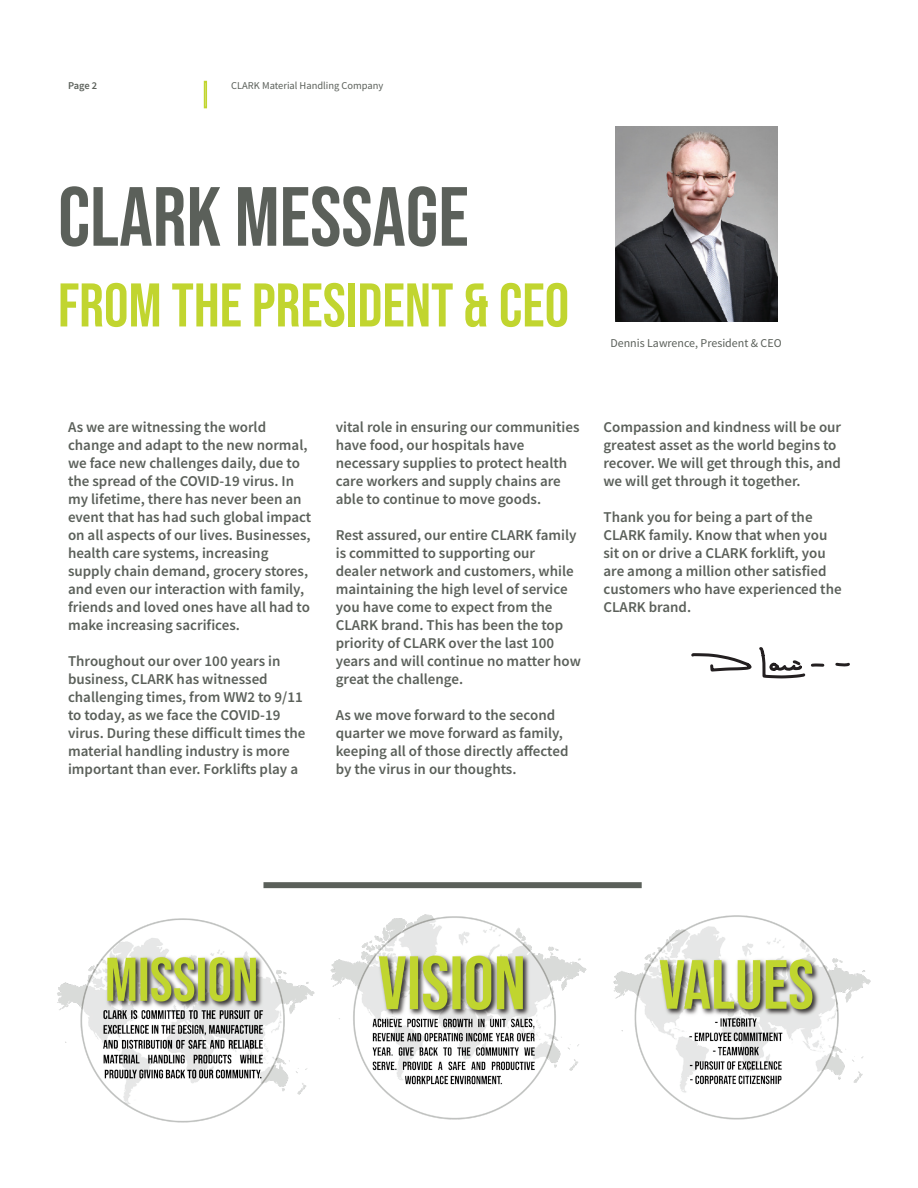
<style>
.page{position:relative;width:918px;height:1188px;background:#fff}
.page>*{position:absolute;margin:0;border:0;box-sizing:border-box;transform-origin:0 0}
.t1{font:83.7px "Bebas Neue";color:#5b605a}
.t2{font:61.5px "Bebas Neue";color:#c1d52f}
.CONTENT{font:600 15px/18px "Source Sans Pro";color:#5b605a}
.CONTENT-2{font:12px "Source Sans Pro";color:#5b605a}
.CONTENT-3{font:10.5px "Source Sans Pro";color:#5b605a}
.CONTENT-4{font:600 10.5px "Source Sans Pro";color:#5b605a}
</style>
<div class="page">
<div style="left:204px;top:81px;width:3px;height:27px;background:#fff;border:2px solid #c1d52f"></div>
<div style="left:263px;top:882px;width:379px;height:6px;background:#5b605a"></div>
<img style="left:57px;top:918px;width:258px;height:205px">
<img style="left:330px;top:914px;width:257px;height:206px">
<img style="left:613px;top:915px;width:258px;height:205px">
<svg style="left:691px;top:647px;width:159px;height:32px"></svg>
<img style="left:616px;top:126px;width:162px;height:195px">
<p class="CONTENT-4" style="left:68px;top:79px;width:31px">Page 2</p>
<p class="CONTENT-3" style="left:231px;top:79px;width:154px">CLARK Material Handling Company</p>
<p class="t1" style="left:58px;top:169px;width:412px">CLARK MESSAGE</p>
<p class="t2" style="left:58px;top:270px;width:513px">FROM THE PRESIDENT &amp; CEO</p>
<p class="CONTENT-2" style="left:610px;top:336px;width:173px">Dennis Lawrence, President &amp; CEO</p>
<p class="CONTENT" style="left:68px;top:418px;width:245px">As we are witnessing the world change and adapt to the new normal, we face new challenges daily, due to the spread of the COVID-19 virus. In my lifetime, there has never been an event that has had such global impact on all aspects of our lives. Businesses, health care systems, increasing supply chain demand, grocery stores, and even our interaction with family, friends and loved ones have all had to make increasing sacrifices.</p>
<p class="CONTENT" style="left:68px;top:652px;width:239px">Throughout our over 100 years in business, CLARK has witnessed challenging times, from WW2 to 9/11 to today, as we face the COVID-19 virus. During these difficult times the material handling industry is more important than ever. Forklifts play a</p>
<p class="CONTENT" style="left:336px;top:418px;width:245px">vital role in ensuring our communities have food, our hospitals have necessary supplies to protect health care workers and supply chains are able to continue to move goods.</p>
<p class="CONTENT" style="left:336px;top:526px;width:247px">Rest assured, our entire CLARK family is committed to supporting our<br>dealer network and customers, while maintaining the high level of service you have come to expect from the CLARK brand. This has been the top priority of CLARK over the last 100 years and will continue no matter how great the challenge.</p>
<p class="CONTENT" style="left:336px;top:706px;width:234px">As we move forward to the second quarter we move forward as family, keeping all of those directly affected by the virus in our thoughts.</p>
<p class="CONTENT" style="left:603px;top:418px;width:239px">Compassion and kindness will be our greatest asset as the world begins to recover. We will get through this, and we will get through it together.</p>
<p class="CONTENT" style="left:603px;top:508px;width:240px">Thank you for being a part of the<br>CLARK family. Know that when you sit on or drive a CLARK forklift, you are among a million other satisfied customers who have experienced the<br>CLARK brand.</p>
</div>
